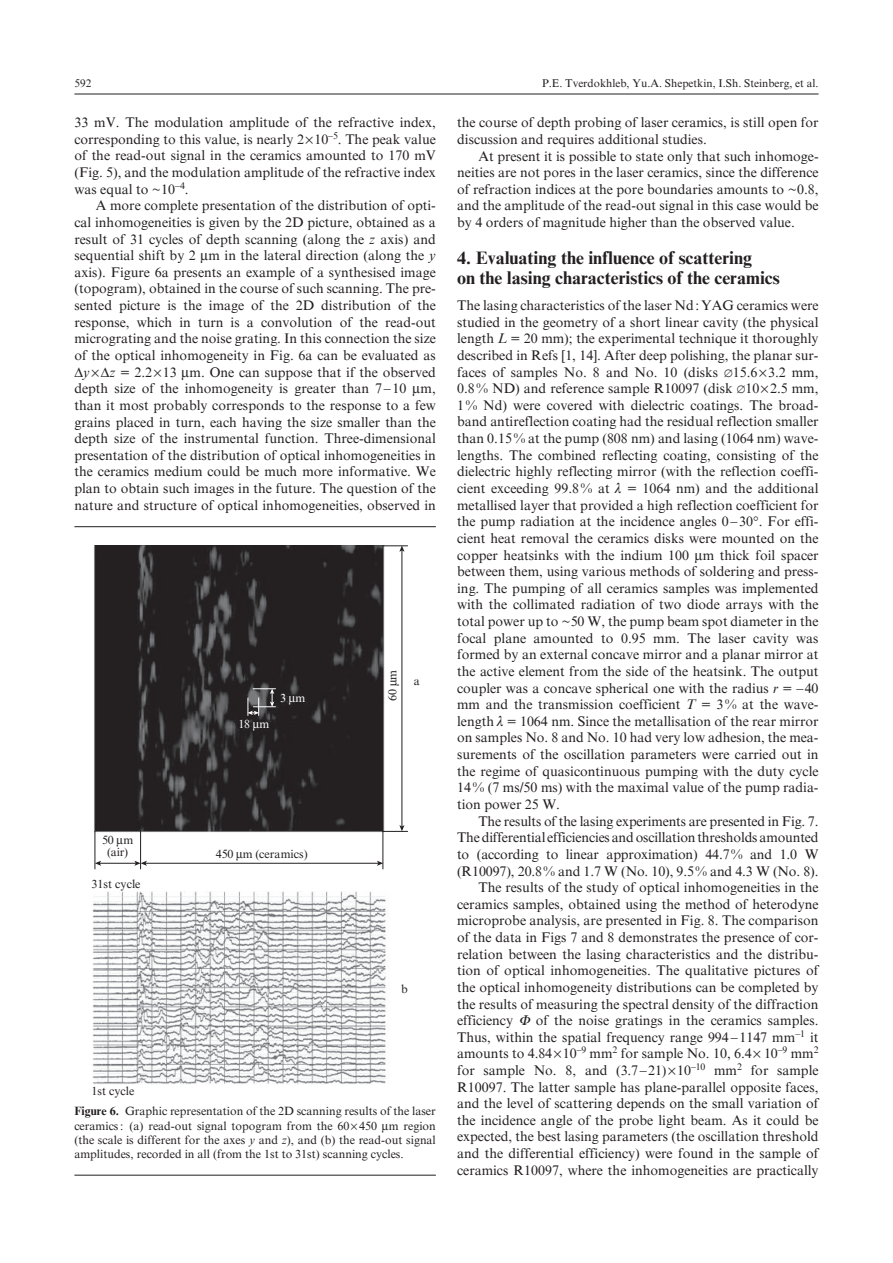
<style>
.page{position:relative;width:893px;height:1263px;background:#fff}
.page>*{position:absolute;margin:0;border:0;box-sizing:border-box;transform-origin:0 0}
.t1{font:700 18px/20.2px "Times QE";color:#231f20}
.t2{font:13.95px/16.6px "Times QE";color:#231f20;text-align:justify}
.t3{font:13.95px "Times QE Inclined";color:#231f20}
.t4{font:12px/14.2px "Times QE";color:#231f20;text-align:center}
.t5{font:12px "Times QE";color:#fff}
.t6{font:11.25px "Times QE";color:#231f20}
.s1{font-family:"Times QE Inclined"}
.s2{font-weight:700}
</style>
<div class="page">
<hr style="left:74px;top:94px;width:745px;height:1px;background:#231f20">
<hr style="left:74px;top:526px;width:362px;height:1px;background:#231f20">
<hr style="left:74px;top:1175px;width:362px;height:1px;background:#231f20">
<img style="left:92px;top:546px;width:311px;height:538px">
<hr style="left:94px;top:831px;width:1px;height:38px;background:#231f20">
<hr style="left:140px;top:831px;width:1px;height:38px;background:#231f20">
<hr style="left:382px;top:831px;width:1px;height:38px;background:#231f20">
<hr style="left:99px;top:863px;width:37px;height:1px;background:#231f20">
<svg style="left:95px;top:861px;width:6px;height:5px"></svg>
<svg style="left:247px;top:688px;width:28px;height:27px"></svg>
<hr style="left:145px;top:863px;width:234px;height:1px;background:#231f20">
<svg style="left:377px;top:861px;width:6px;height:5px"></svg>
<svg style="left:134px;top:861px;width:13px;height:5px"></svg>
<hr style="left:401px;top:550px;width:1px;height:277px;background:#231f20">
<svg style="left:383px;top:545px;width:25px;height:7px"></svg>
<svg style="left:383px;top:825px;width:25px;height:7px"></svg>
<svg style="left:117px;top:838px;width:6px;height:9px"></svg>
<svg style="left:237px;top:852px;width:6px;height:8px"></svg>
<svg style="left:390px;top:679px;width:9px;height:7px"></svg>
<svg style="left:289px;top:696px;width:7px;height:9px"></svg>
<svg style="left:253px;top:721px;width:7px;height:9px"></svg>
<p class="t6" style="left:74px;top:77px;width:18px">592</p>
<p class="t6" style="left:542px;top:77px;width:278px">P.E. Tverdokhleb, Yu.A. Shepetkin, I.Sh. Steinberg, et al.</p>
<p class="t2" style="left:74px;top:114px;width:363px">33 mV. The modulation amplitude of the refractive index, corresponding to this value, is nearly 2 10<sup>–5</sup>. The peak value of the read-out signal in the ceramics amounted to 170 mV (Fig. 5), and the modulation amplitude of the refractive index was equal to ~10<sup>–4</sup>.</p>
<p class="t2" style="left:74px;top:197px;width:363px;text-indent:21px">A more complete presentation of the distribution of opti&shy;cal inhomogeneities is given by the 2D picture, obtained as a result of 31 cycles of depth scanning (along the <span class="s1">z</span> axis) and sequential shift by 2 m in the lateral direction (along the <span class="s1">y </span>axis). Figure 6a presents an example of a synthesised image (topogram), obtained in the course of such scanning. The pre&shy;sented picture is the image of the 2D distribution of the response, which in turn is a convolution of the read-out micrograting and the noise grating. In this connection the size of the optical inhomogeneity in Fig. 6a can be evaluated as</p>
<p class="t3" style="left:83px;top:364px;width:8px">y</p>
<p class="t2" style="left:457px;top:114px;width:363px">the course of depth probing of laser ceramics, is still open for discussion and requires additional studies.</p>
<p class="t2" style="left:457px;top:148px;width:363px;text-indent:21px">At present it is possible to state only that such inhomoge&shy;neities are not pores in the laser ceramics, since the difference of refraction indices at the pore boundaries amounts to ~0.8, and the amplitude of the read-out signal in this case would be by 4 orders of magnitude higher than the observed value.</p>
<p class="t1" style="left:457px;top:248px;width:324px">4. Evaluating the influence of scattering<br>on the lasing characteristics of the ceramics</p>
<p class="t2" style="left:457px;top:297px;width:363px">The lasing characteristics of the laser Nd:YAG ceramics were studied in the geometry of a short linear cavity (the physical length <span class="s1">L</span> = 20 mm); the experimental technique it thoroughly described in Refs [1, 14]. After deep polishing, the planar sur&shy;faces of samples No. 8 and No. 10 (disks 15.6 3.2 mm, 0.8% ND) and reference sample R10097 (disk 10 2.5 mm, 1% Nd) were covered with dielectric coatings. The broad&shy;band antireflection coating had the residual reflection smaller than 0.15% at the pump (808 nm) and lasing (1064 nm) wave&shy;lengths. The combined reflecting coating, consisting of the dielectric highly reflecting mirror (with the reflection coeffi&shy;cient exceeding 99.8% at ● = 1064 nm) and the additional metallised layer that provided a high reflection coefficient for the pump radiation at the incidence angles 0–30 . For effi&shy;cient heat removal the ceramics disks were mounted on the copper heatsinks with the indium 100 m thick foil spacer between them, using various methods of soldering and press&shy;ing. The pumping of all ceramics samples was implemented with the collimated radiation of two diode arrays with the total power up to ~50 W, the pump beam spot diameter in the focal plane amounted to 0.95 mm. The laser cavity was formed by an external concave mirror and a planar mirror at the active element from the side of the heatsink. The output coupler was a concave spherical one with the radius <span class="s1">r</span> = –40 mm and the transmission coefficient <span class="s1">T</span> = 3% at the wave&shy;length ● = 1064 nm. Since the metallisation of the rear mirror on samples No. 8 and No. 10 had very low adhesion, the mea&shy;surements of the oscillation parameters were carried out in the regime of quasicontinuous pumping with the duty cycle 14% (7 ms/50 ms) with the maximal value of the pump radia&shy;tion power 25 W.</p>
<p class="t2" style="left:478px;top:813px;width:342px">The results of the lasing experiments are presented in Fig. 7.</p>
<p class="t2" style="left:457px;top:829px;width:363px">Thedifferential efficiencies andoscillationthresholds amounted</p>
<p class="t2" style="left:457px;top:846px;width:363px">to (according to linear approximation) 44.7% and 1.0 W</p>
<p class="t2" style="left:457px;top:862px;width:363px">(R10097), 20.8% and 1.7 W (No. 10), 9.5% and 4.3 W (No. 8).</p>
<p class="t2" style="left:478px;top:879px;width:342px">The results of the study of optical inhomogeneities in the</p>
<p class="t2" style="left:457px;top:896px;width:363px">ceramics samples, obtained using the method of heterodyne</p>
<p class="t2" style="left:457px;top:912px;width:363px">microprobe analysis, are presented in Fig. 8. The comparison</p>
<p class="t2" style="left:457px;top:929px;width:363px">of the data in Figs 7 and 8 demonstrates the presence of cor-</p>
<p class="t2" style="left:457px;top:946px;width:363px">relation between the lasing characteristics and the distribu-</p>
<p class="t2" style="left:457px;top:962px;width:363px">tion of optical inhomogeneities. The qualitative pictures of</p>
<p class="t2" style="left:457px;top:979px;width:363px">the optical inhomogeneity distributions can be completed by</p>
<p class="t2" style="left:457px;top:995px;width:363px">the results of measuring the spectral density of the diffraction</p>
<p class="t2" style="left:457px;top:1012px;width:57px">efficiency</p>
<p class="t2" style="left:74px;top:364px;width:363px;text-indent:35px"><span class="s1">z</span> = 2.2 13 m. One can suppose that if the observed depth size of the inhomogeneity is greater than 7– 10 m, than it most probably corresponds to the response to a few grains placed in turn, each having the size smaller than the depth size of the instrumental function. Three-dimensional presentation of the distribution of optical inhomogeneities in the ceramics medium could be much more informative. We plan to obtain such images in the future. The question of the nature and structure of optical inhomogeneities, observed in</p>
<p class="t4" style="left:385px;top:701px;width:33px;rotate:-90deg">60 m</p>
<p class="t4" style="left:414px;top:674px;width:7px">a</p>
<p class="t5" style="left:280px;top:691px;width:27px">3 m</p>
<p class="t5" style="left:238px;top:717px;width:33px">18 m</p>
<p class="t4" style="left:102px;top:834px;width:33px;line-height:12px">50 m (air)</p>
<p class="t4" style="left:216px;top:846px;width:93px">450 m (ceramics)</p>
<p class="t4" style="left:91px;top:877px;width:51px">31st cycle</p>
<p class="t4" style="left:401px;top:982px;width:8px">b</p>
<p class="t2" style="left:457px;top:1012px;width:363px;text-indent:79px">of the noise gratings in the ceramics samples.<br>Thus, within the spatial frequency range 994–1147 mm<sup>–1</sup> it amounts to 4.84 10<sup>–9</sup> mm<sup>2</sup> for sample No. 10, 6.4 10<sup>–9</sup> mm<sup>2 </sup>for sample No. 8, and (3.7–21) 10<sup>–10</sup> mm<sup>2</sup> for sample R10097. The latter sample has plane-parallel opposite faces, and the level of scattering depends on the small variation of the incidence angle of the probe light beam. As it could be expected, the best lasing parameters (the oscillation threshold and the differential efficiency) were found in the sample of ceramics R10097, where the inhomogeneities are practically</p>
<p class="t4" style="left:91px;top:1084px;width:45px">1st cycle</p>
<p class="t4" style="left:74px;top:1104px;width:363px;text-align:justify"><span class="s2">Figure 6.</span> Graphic representation of the 2D scanning results of the laser ceramics: (a) read-out signal topogram from the 60 450 m region (the scale is different for the axes <span class="s1">y</span> and <span class="s1">z</span>), and (b) the read-out signal amplitudes, recorded in all (from the 1st to 31st) scanning cycles.</p>
</div>
